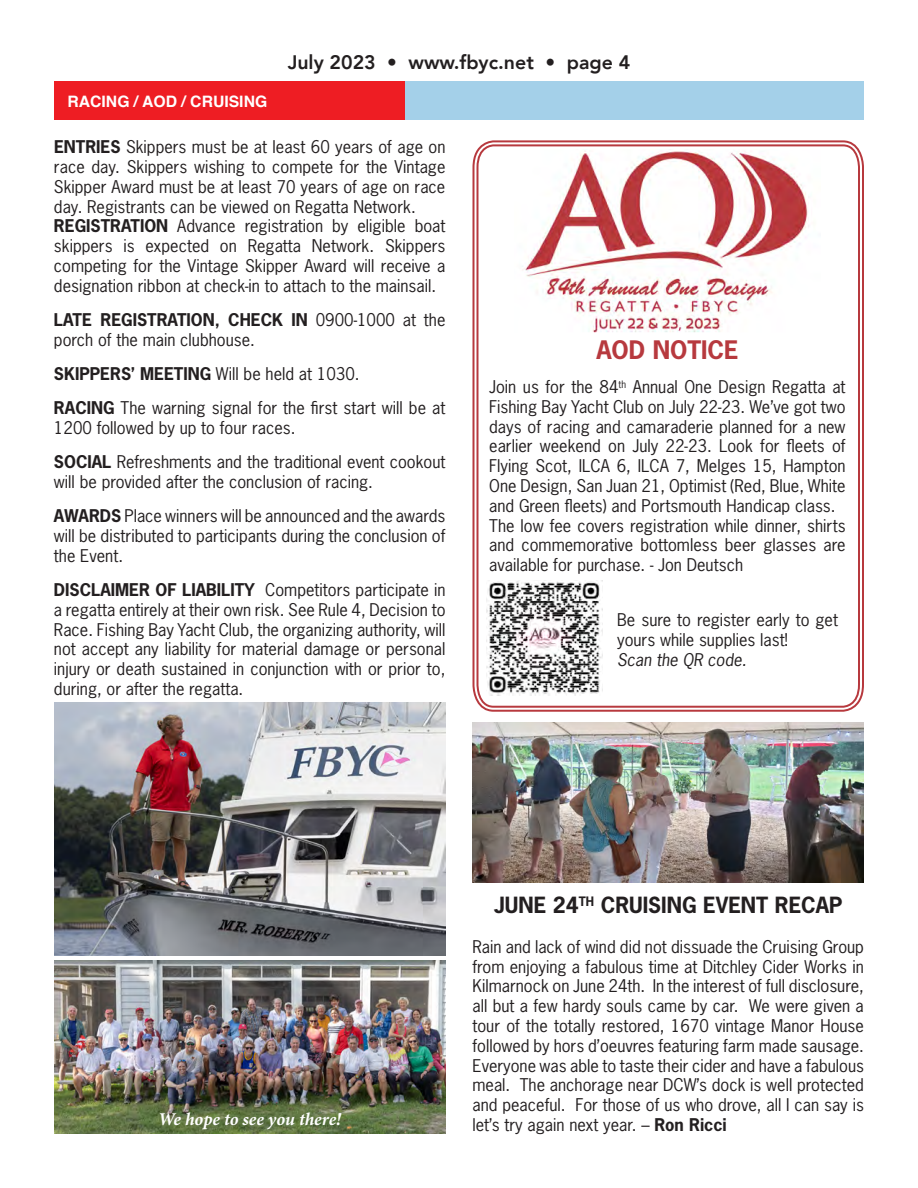
<style>
.page{position:relative;width:918px;height:1188px;background:#fff}
.page>*{position:absolute;margin:0;border:0;box-sizing:border-box;transform-origin:0 0}
.t1{font:700 24px "News Gothic Std";color:#b7393e}
.t2{font:700 21px "News Gothic Std";color:#231f20}
.t3{font:800 19.5px "Avenir";color:#231f20}
.t4{font:italic 700 18px "Minion Pro";letter-spacing:-.005em;color:#fff}
.t5{font:16.5px/19.8px "News Gothic Std";color:#231f20;text-align:justify}
.t6{font:italic 16.5px "News Gothic Std";color:#231f20}
.Arial-rev{font:700 15.75px "Helvetica";color:#fff}
.s1{font-weight:700}
</style>
<div class="page">
<div style="left:400px;top:81px;width:464px;height:39px;background:#a4d0e9"></div>
<div style="left:54px;top:81px;width:351px;height:39px;background:#ee1d23"></div>
<svg style="left:472px;top:140px;width:392px;height:572px"></svg>
<svg style="left:476px;top:143px;width:385px;height:566px"></svg>
<img style="left:54px;top:703px;width:391px;height:252px">
<img style="left:514px;top:150px;width:307px;height:186px">
<img style="left:487px;top:580px;width:116px;height:115px">
<img style="left:472px;top:722px;width:392px;height:161px">
<img style="left:54px;top:961px;width:392px;height:173px">
<p class="t3" style="left:288px;top:47px;width:344px">July 2023 • www.fbyc.net • page 4</p>
<p class="Arial-rev" style="left:68px;top:88px;width:201px">RACING / AOD / CRUISING</p>
<p class="t5" style="left:54px;top:137px;width:393px"><span class="s1">ENTRIES</span> Skippers must be at least 60 years of age on race day. Skippers wishing to compete for the Vintage Skipper Award must be at least 70 years of age on race day. Registrants can be viewed on Regatta Network.</p>
<p class="t5" style="left:54px;top:216px;width:393px"><span class="s1">REGISTRATION</span> Advance registration by eligible boat skippers is expected on Regatta Network. Skippers competing for the Vintage Skipper Award will receive a designation ribbon at check-in to attach to the mainsail.</p>
<p class="t5" style="left:54px;top:310px;width:393px"><span class="s1">LATE REGISTRATION, CHECK IN</span> 0900-1000 at the porch of the main clubhouse.</p>
<p class="t5" style="left:54px;top:364px;width:307px"><span class="s1">SKIPPERS’ MEETING</span> Will be held at 1030.</p>
<p class="t5" style="left:54px;top:398px;width:393px"><span class="s1">RACING</span> The warning signal for the first start will be at<br>1200 followed by up to four races.</p>
<p class="t5" style="left:54px;top:452px;width:393px"><span class="s1">SOCIAL</span> Refreshments and the traditional event cookout will be provided after the conclusion of racing.</p>
<p class="t5" style="left:54px;top:506px;width:393px"><span class="s1">AWARDS</span> Place winners will be announced and the awards will be distributed to participants during the conclusion of the Event.</p>
<p class="t5" style="left:54px;top:580px;width:393px"><span class="s1">DISCLAIMER OF LIABILITY</span> Competitors participate in a regatta entirely at their own risk. See Rule 4, Decision to Race. Fishing Bay Yacht Club, the organizing authority, will not accept any liability for material damage or personal injury or death sustained in conjunction with or prior to, during, or after the regatta.</p>
<p class="t1" style="left:596px;top:334px;width:144px">AOD NOTICE</p>
<p class="t5" style="left:489px;top:377px;width:358px">Join us for the 84<sup>th</sup> Annual One Design Regatta at Fishing Bay Yacht Club on July 22-23. We’ve got two days of racing and camaraderie planned for a new earlier weekend on July 22-23. Look for fleets of Flying Scot, ILCA 6, ILCA 7, Melges 15, Hampton One Design, San Juan 21, Optimist (Red, Blue, White and Green fleets) and Portsmouth Handicap class.</p>
<p class="t5" style="left:489px;top:515px;width:358px">The low fee covers registration while dinner, shirts and commemorative bottomless beer glasses are available for purchase. - Jon Deutsch</p>
<p class="t5" style="left:617px;top:610px;width:222px">Be sure to register early to get yours while supplies last!</p>
<p class="t6" style="left:617px;top:649px;width:131px">Scan the QR code.</p>
<p class="t2" style="left:494px;top:891px;width:350px">JUNE 24<sup>TH</sup> CRUISING EVENT RECAP</p>
<p class="t5" style="left:472px;top:937px;width:393px">Rain and lack of wind did not dissuade the Cruising Group from enjoying a fabulous time at Ditchley Cider Works in Kilmarnock on June 24th. In the interest of full disclosure, all but a few hardy souls came by car. We were given a tour of the totally restored, 1670 vintage Manor House followed by hors d’oeuvres featuring farm made sausage.<br>Everyone was able to taste their cider and have a fabulous meal. The anchorage near DCW’s dock is well protected and peaceful. For those of us who drove, all I can say is</p>
<p class="t4" style="left:158px;top:1106px;width:184px">We hope to see you there!</p>
<p class="t5" style="left:472px;top:1115px;width:256px">let’s try again next year. – <span class="s1">Ron Ricci</span></p>
</div>
